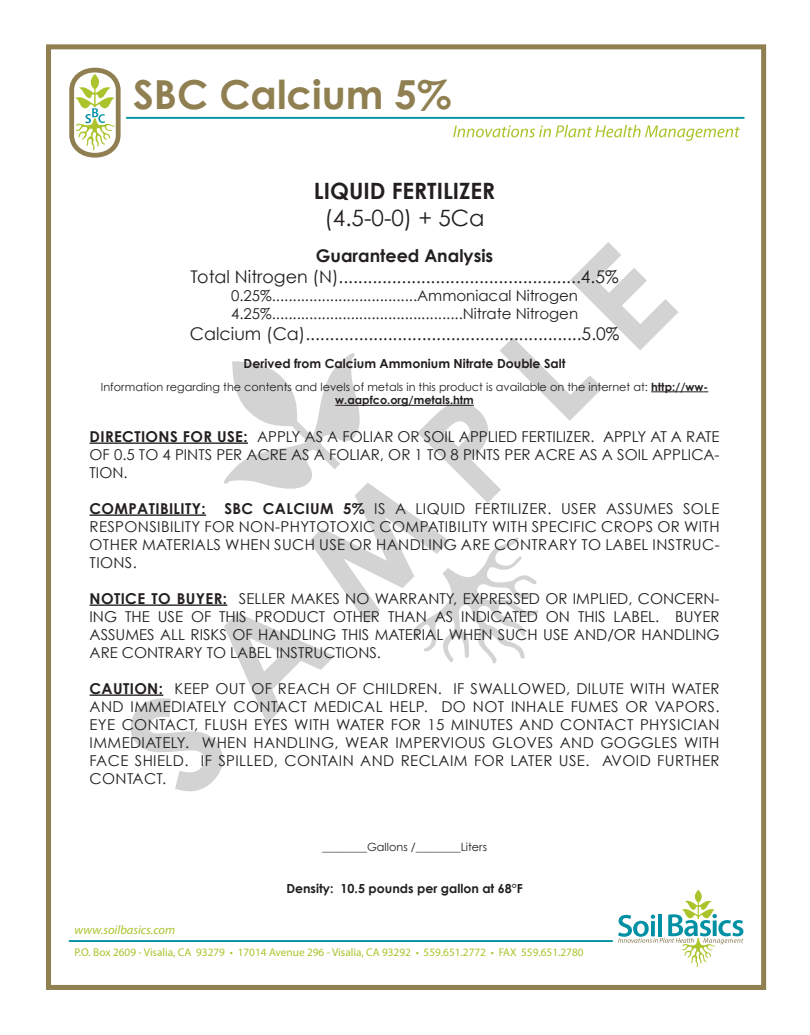
<style>
.page{position:relative;width:810px;height:1035px;background:#fff}
.page>*{position:absolute;margin:0;border:0;box-sizing:border-box;transform-origin:0 0}
.t1{font:700 40px "Century Gothic";color:#8f7f51}
.t2{font:700 22.5px "Century Gothic";color:#231f20}
.t3{font:22.5px "Century Gothic";color:#231f20}
.t4{font:17.5px "Century Gothic";color:#231f20}
.t5{font:700 17.5px "Century Gothic";color:#231f20}
.t6{font:15px/18px "Century Gothic";color:#231f20;text-align:justify}
.t7{font:700 12.5px "Century Gothic";color:#231f20}
.t8{font:italic 12.5px "Myriad Pro";color:#acc32b}
.t9{font:11.25px/13.5px "Century Gothic";color:#231f20;text-align:center}
.t10{font:11.25px "Myriad Pro";color:#acc32b}
.s1{font-weight:700}
</style>
<div class="page">
<hr style="left:651px;top:391px;width:53px;height:1px;background:#231f20">
<hr style="left:90px;top:442px;width:158px;height:2px;background:#231f20">
<hr style="left:90px;top:514px;width:116px;height:2px;background:#231f20">
<hr style="left:90px;top:604px;width:137px;height:2px;background:#231f20">
<hr style="left:90px;top:694px;width:73px;height:2px;background:#231f20">
<svg style="left:131px;top:242px;width:548px;height:549px"></svg>
<div style="left:46px;top:44px;width:720px;height:946px;border:5px solid #8f7f51"></div>
<hr style="left:69px;top:940px;width:543px;height:2px;background:#0090a4">
<svg style="left:453px;top:125px;width:287px;height:16px"></svg>
<svg style="left:69px;top:67px;width:52px;height:91px"></svg>
<svg style="left:618px;top:890px;width:125px;height:78px"></svg>
<hr style="left:127px;top:117px;width:617px;height:2px;background:#0090a4">
<h1 class="t1" style="left:133px;top:70px;width:320px">SBC Calcium 5%</h1>
<h2 class="t2" style="left:314px;top:176px;width:183px">LIQUID FERTILIZER</h2>
<h2 class="t3" style="left:325px;top:204px;width:161px">(4.5-0-0) + 5Ca</h2>
<p class="t5" style="left:316px;top:244px;width:179px">Guaranteed Analysis</p>
<p class="t4" style="left:191px;top:266px;width:430px">Total Nitrogen (N)..................................................4.5%</p>
<p class="t6" style="left:231px;top:286px;width:349px">0.25%...................................Ammoniacal Nitrogen<br>4.25%..............................................Nitrate Nitrogen</p>
<p class="t4" style="left:190px;top:323px;width:431px">Calcium (Ca).........................................................5.0%</p>
<p class="t7" style="left:244px;top:356px;width:323px">Derived from Calcium Ammonium Nitrate Double Salt</p>
<p class="t9" style="left:101px;top:380px;width:609px">Information regarding the contents and levels of metals in this product is available on the internet at: <span class="s1">http://ww&shy;w.aapfco.org/metals.htm</span></p>
<p class="t6" style="left:90px;top:427px;width:632px"><span class="s1">DIRECTIONS FOR USE:</span> APPLY AS A FOLIAR OR SOIL APPLIED FERTILIZER. APPLY AT A RATE OF 0.5 TO 4 PINTS PER ACRE AS A FOLIAR, OR 1 TO 8 PINTS PER ACRE AS A SOIL APPLICA-TION.</p>
<p class="t6" style="left:90px;top:499px;width:632px"><span class="s1">COMPATIBILITY: SBC CALCIUM 5%</span> IS A LIQUID FERTILIZER. USER ASSUMES SOLE RESPONSIBILITY FOR NON-PHYTOTOXIC COMPATIBILITY WITH SPECIFIC CROPS OR WITH OTHER MATERIALS WHEN SUCH USE OR HANDLING ARE CONTRARY TO LABEL INSTRUC-TIONS.</p>
<p class="t6" style="left:90px;top:589px;width:632px"><span class="s1">NOTICE TO BUYER:</span> SELLER MAKES NO WARRANTY, EXPRESSED OR IMPLIED, CONCERN-ING THE USE OF THIS PRODUCT OTHER THAN AS INDICATED ON THIS LABEL. BUYER ASSUMES ALL RISKS OF HANDLING THIS MATERIAL WHEN SUCH USE AND/OR HANDLING ARE CONTRARY TO LABEL INSTRUCTIONS.</p>
<p class="t6" style="left:90px;top:679px;width:632px"><span class="s1">CAUTION:</span> KEEP OUT OF REACH OF CHILDREN. IF SWALLOWED, DILUTE WITH WATER AND IMMEDIATELY CONTACT MEDICAL HELP. DO NOT INHALE FUMES OR VAPORS.<br>EYE CONTACT, FLUSH EYES WITH WATER FOR 15 MINUTES AND CONTACT PHYSICIAN IMMEDIATELY. WHEN HANDLING, WEAR IMPERVIOUS GLOVES AND GOGGLES WITH FACE SHIELD. IF SPILLED, CONTAIN AND RECLAIM FOR LATER USE. AVOID FURTHER CONTACT.</p>
<p class="t8" style="left:74px;top:923px;width:102px">www.soilbasics.com</p>
<p class="t9" style="left:322px;top:840px;width:166px">________Gallons /________Liters</p>
<p class="t7" style="left:286px;top:881px;width:238px">Density: 10.5 pounds per gallon at 68°F</p>
<p class="t10" style="left:74px;top:946px;width:511px">P.O. Box 2609 - Visalia, CA 93279 • 17014 Avenue 296 - Visalia, CA 93292 • 559.651.2772 • FAX 559.651.2780</p>
</div>
